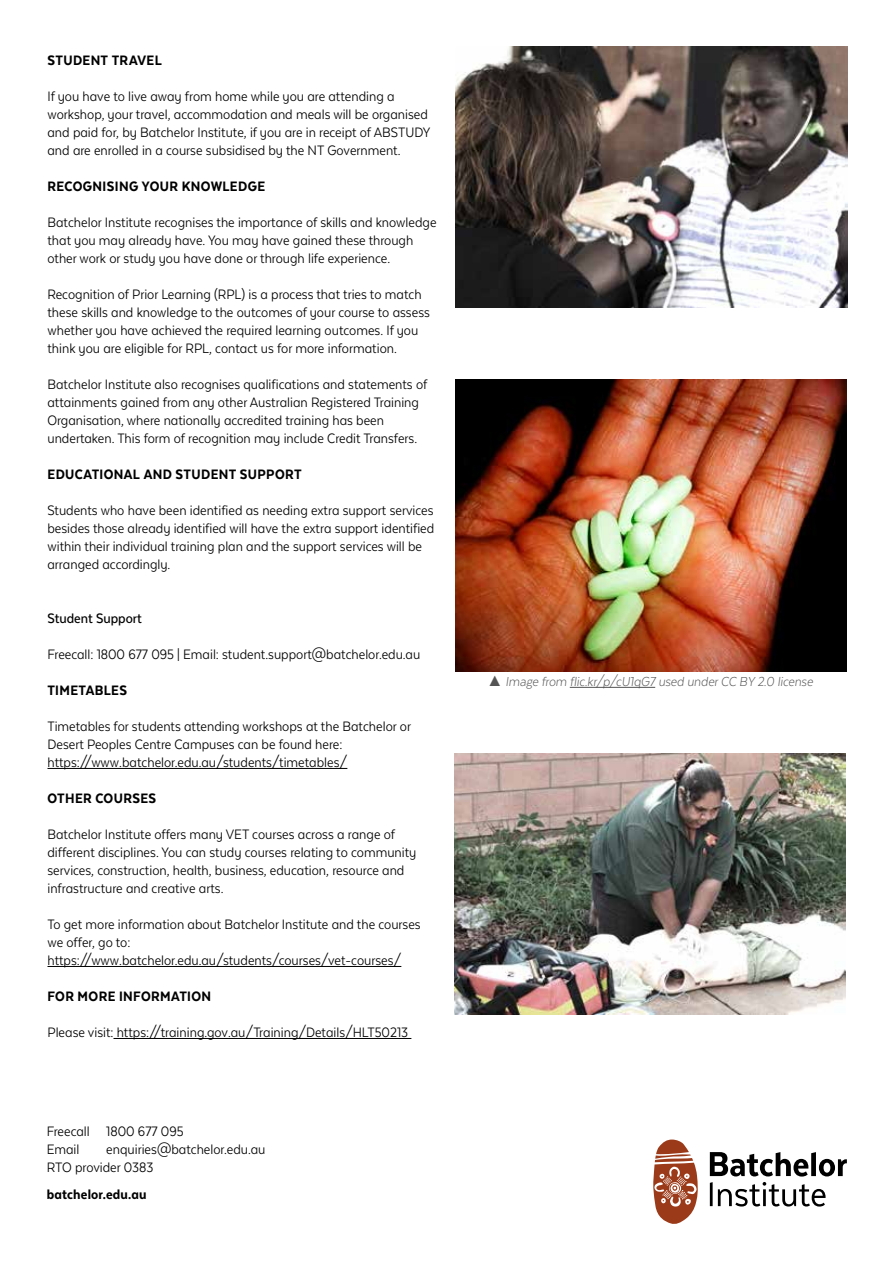
<style>
.page{position:relative;width:893px;height:1263px;background:#fff}
.page>*{position:absolute;margin:0;border:0;box-sizing:border-box;transform-origin:0 0}
.t1{font:15.75px/18px "Texta Narrow Alt";color:#000}
.t2{font:800 15.75px "Texta Narrow Alt";letter-spacing:.025em;color:#000}
.t3{font:500 15.75px "Texta Narrow Alt";color:#000}
.t4{font:italic 300 15px "Texta Narrow Alt";color:#545454}
.s1{font-family:"Arial";font-weight:400;font-style:normal}
</style>
<div class="page">
<hr style="left:47px;top:768px;width:300px;height:1px;background:#000">
<hr style="left:47px;top:966px;width:354px;height:1px;background:#000">
<hr style="left:113px;top:1038px;width:298px;height:1px;background:#000">
<svg style="left:653px;top:1139px;width:45px;height:85px"></svg>
<svg style="left:710px;top:1152px;width:137px;height:24px"></svg>
<svg style="left:710px;top:1182px;width:116px;height:24px"></svg>
<img style="left:456px;top:47px;width:391px;height:261px">
<img style="left:454px;top:753px;width:391px;height:261px">
<img style="left:455px;top:380px;width:391px;height:291px">
<hr style="left:570px;top:687px;width:85px;height:1px;background:#545454">
<p class="t2" style="left:47px;top:52px;width:116px">STUDENT TRAVEL</p>
<p class="t1" style="left:47px;top:87px;width:385px">If you have to live away from home while you are attending a workshop, your travel, accommodation and meals will be organised and paid for, by Batchelor Institute, if you are in receipt of ABSTUDY and are enrolled in a course subsidised by the NT Government.</p>
<p class="t2" style="left:47px;top:178px;width:219px">RECOGNISING YOUR KNOWLEDGE</p>
<p class="t1" style="left:47px;top:213px;width:391px">Batchelor Institute recognises the importance of skills and knowledge that you may already have. You may have gained these through other work or study you have done or through life experience.</p>
<p class="t1" style="left:47px;top:285px;width:384px">Recognition of Prior Learning (RPL) is a process that tries to match these skills and knowledge to the outcomes of your course to assess whether you have achieved the required learning outcomes. If you think you are eligible for RPL, contact us for more information.</p>
<p class="t1" style="left:47px;top:375px;width:381px">Batchelor Institute also recognises qualifications and statements of attainments gained from any other Australian Registered Training Organisation, where nationally accredited training has been undertaken. This form of recognition may include Credit Transfers.</p>
<p class="t2" style="left:47px;top:466px;width:256px">EDUCATIONAL AND STUDENT SUPPORT</p>
<p class="t1" style="left:47px;top:501px;width:388px">Students who have been identified as needing extra support services besides those already identified will have the extra support identified within their individual training plan and the support services will be arranged accordingly.</p>
<p class="t3" style="left:47px;top:610px;width:96px">Student Support</p>
<p class="t1" style="left:47px;top:645px;width:374px">Freecall: 1800 677 095 | Email: student.support@batchelor.edu.au</p>
<p class="t2" style="left:47px;top:682px;width:81px">TIMETABLES</p>
<p class="t1" style="left:47px;top:717px;width:365px">Timetables for students attending workshops at the Batchelor or<br>Desert Peoples Centre Campuses can be found here: https://www.batchelor.edu.au/students/timetables/</p>
<p class="t2" style="left:47px;top:790px;width:110px">OTHER COURSES</p>
<p class="t1" style="left:47px;top:825px;width:370px">Batchelor Institute offers many VET courses across a range of different disciplines. You can study courses relating to community services, construction, health, business, education, resource and infrastructure and creative arts.</p>
<p class="t1" style="left:47px;top:915px;width:375px">To get more information about Batchelor Institute and the courses we offer, go to: https://www.batchelor.edu.au/students/courses/vet-courses/</p>
<p class="t2" style="left:47px;top:988px;width:165px">FOR MORE INFORMATION</p>
<p class="t1" style="left:47px;top:1023px;width:362px">Please visit: https://training.gov.au/Training/Details/HLT50213</p>
<p class="t1" style="left:47px;top:1122px;width:138px">Freecall 1800 677 095<br>Email</p>
<p class="t1" style="left:47px;top:1140px;width:220px;text-indent:60px">enquiries@batchelor.edu.au<br>RTO provider 0383</p>
<p class="t2" style="left:47px;top:1186px;width:101px">batchelor.edu.au</p>
<p class="t4" style="left:487px;top:674px;width:327px"><span class="s1">▲</span> Image from flic.kr/p/cU1qG7 used under CC BY 2.0 license</p>
</div>
